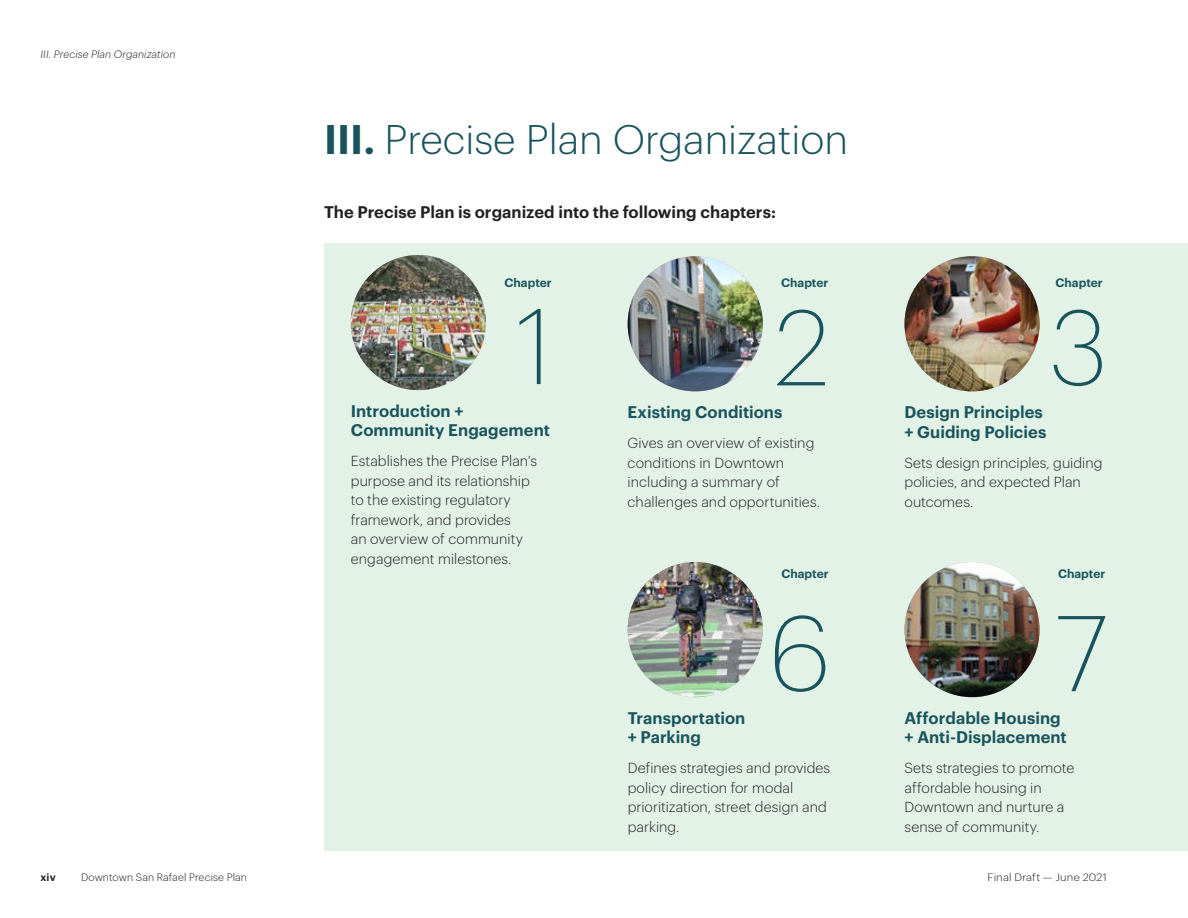
<style>
.page{position:relative;width:1188px;height:918px;background:#fff}
.page>*{position:absolute;margin:0;border:0;box-sizing:border-box;transform-origin:0 0}
.H01_a_Principle_Numb{font:200 105px "Graphik";color:#19545c}
.D01_Section_Title{font:300 40.5px "Graphik";color:#19545c}
.D03_Subsection{font:600 16.5px/19.5px "Graphik";color:#19545c}
.D02_Intro{font:600 16.5px "Graphik";color:#231f20}
.E01_Body_Text{font:300 14.25px/19.5px "Graphik";color:#231f20}
.F02_Figure_Title_No{font:600 12px "Graphik";color:#19545c}
.t1{font:300 10.5px "Graphik";letter-spacing:.015em;color:#231f20}
.t2{font:italic 300 10.5px "Graphik";letter-spacing:.01em;color:#231f20}
.t3{font:300 10.5px "Graphik";letter-spacing:.015em;color:#231f20;scale:1.07 1}
.t4{font:600 10.5px "Graphik";color:#231f20}
.s1{font-weight:600}
</style>
<div class="page">
<div style="left:324px;top:243px;width:864px;height:607px;background:#e3f2e7"></div>
<img style="left:628px;top:562px;width:135px;height:135px;border-radius:68px">
<img style="left:904px;top:562px;width:136px;height:135px;border-radius:68px">
<img style="left:628px;top:256px;width:135px;height:135px;border-radius:68px">
<img style="left:351px;top:255px;width:135px;height:135px;border-radius:68px">
<img style="left:904px;top:256px;width:136px;height:135px;border-radius:68px">
<p class="t2" style="left:40px;top:46px;width:136px">III. Precise Plan Organization</p>
<p class="D01_Section_Title" style="left:324px;top:110px;width:526px"><span class="s1">III.</span> Precise Plan Organization</p>
<p class="D02_Intro" style="left:324px;top:199px;width:453px">The Precise Plan is organized into the following chapters:</p>
<p class="F02_Figure_Title_No" style="left:505px;top:273px;width:49px">Chapter</p>
<p class="H01_a_Principle_Numb" style="left:517px;top:271px;width:38px">1</p>
<p class="D03_Subsection" style="left:351px;top:400px;width:201px">Introduction +<br>Community Engagement</p>
<p class="E01_Body_Text" style="left:351px;top:450px;width:188px">Establishes the Precise Plan's purpose and its relationship to the existing regulatory framework, and provides<br>an overview of community engagement milestones.</p>
<p class="F02_Figure_Title_No" style="left:781px;top:274px;width:49px">Chapter</p>
<p class="H01_a_Principle_Numb" style="left:775px;top:272px;width:57px">2</p>
<p class="D03_Subsection" style="left:628px;top:401px;width:156px">Existing Conditions</p>
<p class="E01_Body_Text" style="left:628px;top:432px;width:194px">Gives an overview of existing conditions in Downtown including a summary of challenges and opportunities.</p>
<p class="F02_Figure_Title_No" style="left:781px;top:565px;width:49px">Chapter</p>
<p class="H01_a_Principle_Numb" style="left:769px;top:578px;width:63px">6</p>
<p class="D03_Subsection" style="left:628px;top:707px;width:119px">Transportation + Parking</p>
<p class="E01_Body_Text" style="left:628px;top:757px;width:204px">Defines strategies and provides policy direction for modal prioritization, street design and parking.</p>
<p class="F02_Figure_Title_No" style="left:1056px;top:274px;width:49px">Chapter</p>
<p class="H01_a_Principle_Numb" style="left:1050px;top:272px;width:59px">3</p>
<p class="D03_Subsection" style="left:904px;top:401px;width:143px">Design Principles + Guiding Policies</p>
<p class="E01_Body_Text" style="left:904px;top:452px;width:199px">Sets design principles, guiding policies, and expected Plan outcomes.</p>
<p class="F02_Figure_Title_No" style="left:1058px;top:565px;width:49px">Chapter</p>
<p class="H01_a_Principle_Numb" style="left:1056px;top:578px;width:53px">7</p>
<p class="D03_Subsection" style="left:905px;top:707px;width:164px">Affordable Housing + Anti-Displacement</p>
<p class="E01_Body_Text" style="left:905px;top:757px;width:171px">Sets strategies to promote affordable housing in<br>Downtown and nurture a sense of community.</p>
<p class="t4" style="left:40px;top:869px;width:17px">xiv</p>
<p class="t1" style="left:81px;top:870px;width:168px">Downtown San Rafael Precise Plan</p>
<p class="t3" style="left:987px;top:870px;width:113px">Final Draft — June 2021</p>
</div>
